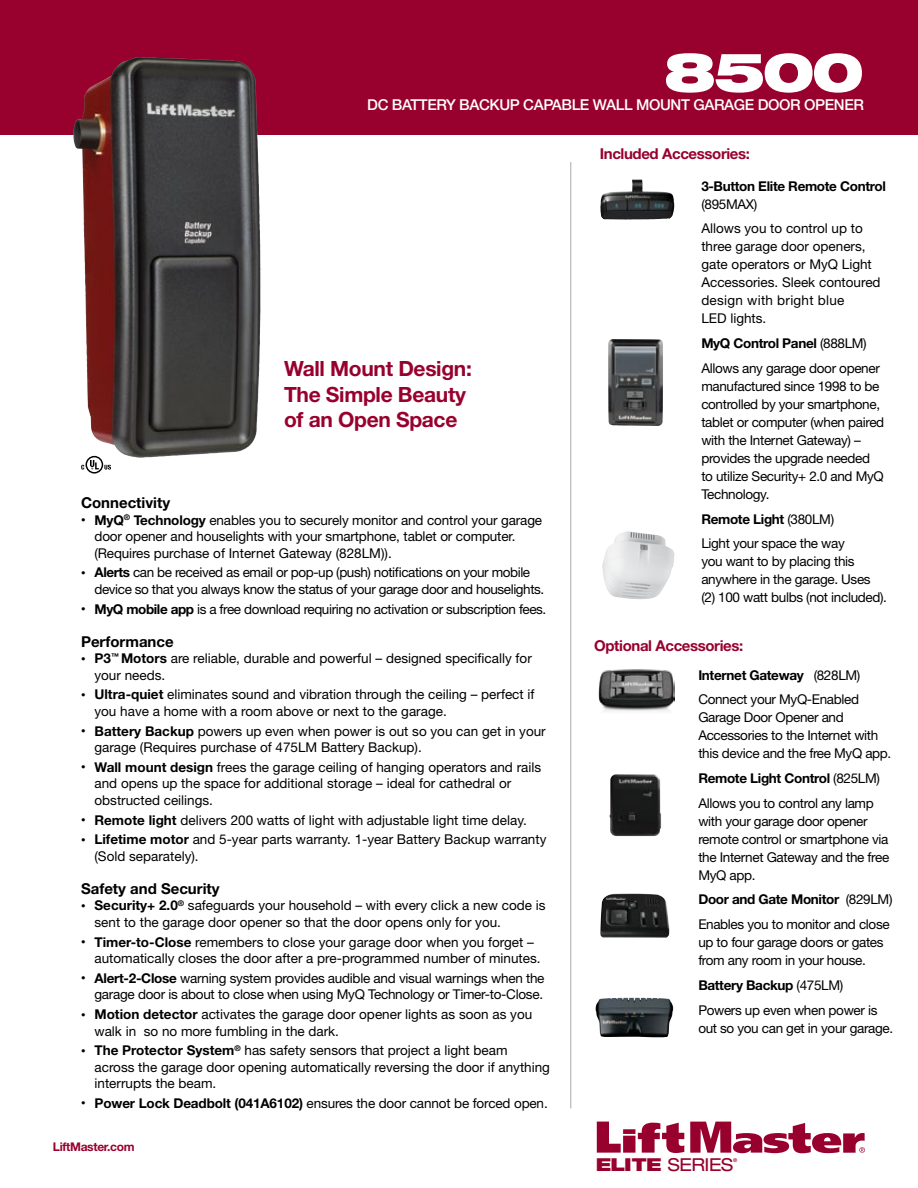
<style>
.page{position:relative;width:918px;height:1188px;background:#fff}
.page>*{position:absolute;margin:0;border:0;box-sizing:border-box;transform-origin:0 0}
.t1{font:900 expanded 54px "Helvetica Neue LT Std";color:#fff}
.t2{font:700 21px/25.2px "Helvetica Neue LT Std";letter-spacing:-.015em;color:#98002e}
.t3{font:expanded 17.85px "Helvetica Neue LT Std";letter-spacing:-.025em;color:#98002e}
.t4{font:500 15px "Helvetica Neue LT Std";letter-spacing:-.025em;color:#fff}
.t5{font:700 15px "Helvetica Neue LT Std";color:#000}
.t6{font:700 15px "Helvetica Neue LT Std";letter-spacing:-.025em;color:#98002e}
.t7{font:13.5px/18px "Helvetica Neue LT Std";letter-spacing:-.01em;color:#000}
.t8{font:13.5px/16.5px "Helvetica Neue LT Std";letter-spacing:-.03em;color:#000}
.t9{font:700 13.5px "Helvetica Neue LT Std";letter-spacing:-.025em;color:#000}
.t10{font:700 12px "Helvetica Neue LT Std";letter-spacing:-.025em;color:#98002e}
.t11{font:expanded 5.25px "Helvetica Neue LT Std";color:#98002e}
.s1{font-size:9px}
.s2{font-weight:700}
.s3{font-weight:900}
</style>
<div class="page">
<div style="left:0;top:0;width:918px;height:135px;background:#98002e"></div>
<svg style="left:597px;top:1122px;width:87px;height:31px"></svg>
<svg style="left:690px;top:1122px;width:175px;height:31px"></svg>
<svg style="left:81px;top:458px;width:30px;height:16px"></svg>
<hr style="left:570px;top:162px;width:1px;height:946px;background:#a7a9ac">
<img style="left:608px;top:339px;width:55px;height:87px">
<img style="left:602px;top:531px;width:73px;height:69px">
<img style="left:600px;top:179px;width:74px;height:41px">
<img style="left:73px;top:57px;width:188px;height:401px">
<img style="left:600px;top:894px;width:69px;height:44px">
<img style="left:596px;top:998px;width:77px;height:40px">
<img style="left:598px;top:669px;width:77px;height:43px">
<img style="left:609px;top:774px;width:52px;height:62px">
<h1 class="t1" style="left:664px;top:37px;width:202px">8500</h1>
<p class="t4" style="left:367px;top:95px;width:498px">DC BATTERY BACKUP CAPABLE WALL MOUNT GARAGE DOOR OPENER</p>
<h2 class="t2" style="left:284px;top:356px;width:189px">Wall Mount Design:<br>The Simple Beauty of an Open Space</h2>
<p class="t5" style="left:81px;top:493px;width:91px">Connectivity</p>
<p class="t7" style="left:94px;top:511px;width:449px;line-height:16.5px;text-indent:-13px"><span class="s1">•</span> <span class="s2">MyQ</span><sup>®</sup> <span class="s2">Technology</span> enables you to securely monitor and control your garage door opener and houselights with your smartphone, tablet or computer. (Requires purchase of Internet Gateway (828LM)).</p>
<p class="t8" style="left:94px;top:564px;width:451px;text-indent:-14px"><span class="s1">•</span> <span class="s2">Alerts</span> can be received as email or pop-up (push) notifications on your mobile device so that you always know the status of your garage door and houselights.</p>
<p class="t8" style="left:81px;top:600px;width:467px"><span class="s1">•</span> <span class="s2">MyQ mobile app</span> is a free download requiring no activation or subscription fees.</p>
<p class="t5" style="left:81px;top:632px;width:94px">Performance</p>
<p class="t7" style="left:95px;top:650px;width:439px;line-height:16.5px;text-indent:-14px"><span class="s1">•</span> <span class="s2">P3</span><sup>™</sup> <span class="s2">Motors</span> are reliable, durable and powerful – designed specifically for your needs.</p>
<p class="t7" style="left:94px;top:686px;width:442px;line-height:16.5px;text-indent:-14px"><span class="s1">•</span> <span class="s2">Ultra-quiet</span> eliminates sound and vibration through the ceiling – perfect if you have a home with a room above or next to the garage.</p>
<p class="t7" style="left:94px;top:722px;width:453px;line-height:16.5px;text-indent:-14px"><span class="s1">•</span> <span class="s2">Battery Backup</span> powers up even when power is out so you can get in your garage (Requires purchase of 475LM Battery Backup).</p>
<p class="t7" style="left:94px;top:759px;width:448px;line-height:16.5px;text-indent:-14px"><span class="s1">•</span> <span class="s2">Wall mount design</span> frees the garage ceiling of hanging operators and rails and opens up the space for additional storage – ideal for cathedral or obstructed ceilings.</p>
<p class="t7" style="left:81px;top:811px;width:447px"><span class="s1">•</span> <span class="s2">Remote light</span> delivers 200 watts of light with adjustable light time delay.</p>
<p class="t7" style="left:94px;top:831px;width:453px;line-height:16.5px;text-indent:-14px"><span class="s1">•</span> <span class="s2">Lifetime motor</span> and 5-year parts warranty. 1-year Battery Backup warranty (Sold separately).</p>
<p class="t5" style="left:81px;top:879px;width:140px">Safety and Security</p>
<p class="t7" style="left:95px;top:897px;width:453px;line-height:16.5px;text-indent:-14px"><span class="s1">•</span> <span class="s2">Security+ 2.0</span><sup>®</sup> safeguards your household – with every click a new code is sent to the garage door opener so that the door opens only for you.</p>
<p class="t7" style="left:95px;top:933px;width:448px;line-height:16.5px;text-indent:-14px"><span class="s1">•</span> <span class="s2">Timer-to-Close</span> remembers to close your garage door when you forget – automatically closes the door after a pre-programmed number of minutes.</p>
<p class="t7" style="left:81px;top:970px;width:465px;line-height:16.5px;text-align:right"><span class="s1">•</span> <span class="s2">Alert-2-Close</span> warning system provides audible and visual warnings when the garage door is about to close when using MyQ Technology or Timer-to-Close.</p>
<p class="t7" style="left:94px;top:1006px;width:439px;line-height:16.5px;text-indent:-14px"><span class="s1">•</span> <span class="s2">Motion detector</span> activates the garage door opener lights as soon as you walk in so no more fumbling in the dark.</p>
<p class="t7" style="left:95px;top:1042px;width:457px;line-height:16.5px;text-indent:-14px"><span class="s1">•</span> <span class="s2">The Protector System</span><sup>®</sup> has safety sensors that project a light beam across the garage door opening automatically reversing the door if anything interrupts the beam.</p>
<p class="t7" style="left:81px;top:1094px;width:468px"><span class="s1">•</span> <span class="s2">Power Lock Deadbolt (041A6102)</span> ensures the door cannot be forced open.</p>
<p class="t10" style="left:53px;top:1140px;width:83px">LiftMaster.com</p>
<p class="t6" style="left:600px;top:145px;width:152px">Included Accessories:</p>
<p class="t9" style="left:701px;top:177px;width:186px">3-Button Elite Remote Control</p>
<p class="t7" style="left:701px;top:191px;width:163px;line-height:24.8px">(895MAX)<br>Allows you to control up to</p>
<p class="t7" style="left:701px;top:237px;width:181px">three garage door openers, gate operators or MyQ Light<br>Accessories. Sleek contoured design with bright blue<br>LED lights.</p>
<p class="t7" style="left:701px;top:331px;width:180px;line-height:24.8px"><span class="s2">MyQ Control Panel</span> (888LM)<br>Allows any garage door opener</p>
<p class="t7" style="left:701px;top:377px;width:184px">manufactured since 1998 to be controlled by your smartphone, tablet or computer (when paired with the Internet Gateway) – provides the upgrade needed to utilize Security+ 2.0 and MyQ<br>Technology.</p>
<p class="t7" style="left:701px;top:506px;width:145px;line-height:24.8px"><span class="s2">Remote Light</span> (380LM)<br>Light your space the way</p>
<p class="t7" style="left:701px;top:552px;width:187px">you want to by placing this anywhere in the garage. Uses (2) 100 watt bulbs (not included).</p>
<p class="t6" style="left:594px;top:637px;width:151px">Optional Accessories:</p>
<p class="t7" style="left:698px;top:662px;width:164px;line-height:24.8px"><span class="s2">Internet Gateway</span> (828LM)<br>Connect your MyQ-Enabled</p>
<p class="t7" style="left:698px;top:708px;width:195px">Garage Door Opener and<br>Accessories to the Internet with this device and the free MyQ app.</p>
<p class="t7" style="left:698px;top:766px;width:183px;line-height:24.8px"><span class="s2">Remote Light Control</span> (825LM)<br>Allows you to control any lamp</p>
<p class="t7" style="left:698px;top:812px;width:192px">with your garage door opener remote control or smartphone via the Internet Gateway and the free<br>MyQ app.</p>
<p class="t7" style="left:698px;top:887px;width:196px;line-height:24.8px"><span class="s2">Door and Gate Monitor</span> (829LM)<br>Enables you to monitor and close</p>
<p class="t7" style="left:698px;top:933px;width:187px">up to four garage doors or gates from any room in your house.</p>
<p class="t7" style="left:698px;top:973px;width:181px;line-height:24.8px"><span class="s2">Battery Backup</span> (475LM)<br>Powers up even when power is</p>
<p class="t7" style="left:698px;top:1019px;width:196px">out so you can get in your garage.</p>
<h3 class="t3" style="left:596px;top:1153px;width:139px"><span class="s3">ELITE</span> SERIES</h3>
<p class="t11" style="left:733px;top:1156px;width:6px">®</p>
</div>
